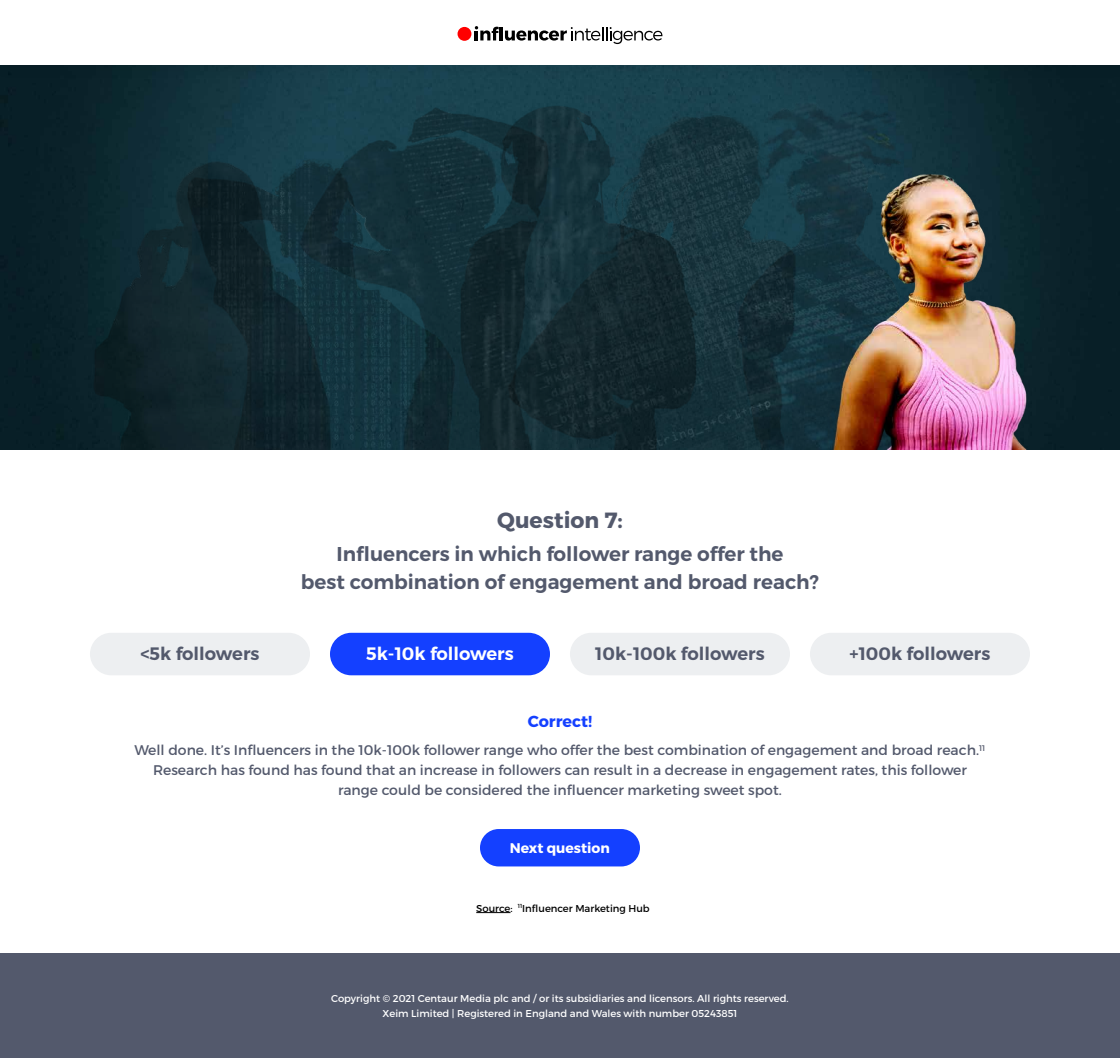
<style>
.page{position:relative;width:1120px;height:1058px;background:#fff}
.page>*{position:absolute;margin:0;border:0;box-sizing:border-box;transform-origin:0 0}
.t1{font:700 22px "Montserrat";color:#53596c}
.t2{font:600 20px/28px "Montserrat";color:#53596c;text-align:center}
.t3{font:600 18px "Montserrat";color:#53596c}
.t4{font:600 18px "Montserrat";color:#fff}
.t5{font:700 16px "Montserrat";color:#1440ff}
.t6{font:14px/20px "Montserrat";color:#53596c;text-align:center}
.t7{font:700 14px "Montserrat";color:#fff}
.t8{font:10px/15px "Montserrat";color:#fff;text-align:center}
.t9{font:10px "Montserrat";color:#000}
</style>
<div class="page">
<img style="left:0;top:86px;width:1120px;height:364px">
<img style="left:0;top:65px;width:1120px;height:21px">
<div style="left:0;top:954px;width:1120px;height:104px;background:#53596c"></div>
<img style="left:90px;top:95px;width:940px;height:355px">
<div style="left:458px;top:27px;width:13px;height:14px;background:#f00;border-radius:50%"></div>
<svg style="left:475px;top:26px;width:188px;height:18px"></svg>
<div style="left:90px;top:633px;width:220px;height:42px;background:#edeff1;border-radius:21px"></div>
<div style="left:330px;top:633px;width:220px;height:42px;background:#1440ff;border-radius:21px"></div>
<div style="left:570px;top:633px;width:220px;height:42px;background:#edeff1;border-radius:21px"></div>
<div style="left:810px;top:633px;width:220px;height:42px;background:#edeff1;border-radius:21px"></div>
<div style="left:480px;top:829px;width:160px;height:37px;background:#1440ff;border-radius:19px"></div>
<hr style="left:476px;top:912px;width:35px;height:1px;background:#000">
<h1 class="t1" style="left:497px;top:506px;width:127px">Question 7:</h1>
<h2 class="t2" style="left:301px;top:540px;width:520px">Influencers in which follower range offer the<br>best combination of engagement and broad reach?</h2>
<p class="t3" style="left:141px;top:642px;width:120px">&lt;5k followers</p>
<p class="t4" style="left:366px;top:642px;width:149px">5k-10k followers</p>
<p class="t3" style="left:595px;top:642px;width:171px">10k-100k followers</p>
<p class="t3" style="left:850px;top:642px;width:142px">+100k followers</p>
<p class="t5" style="left:528px;top:712px;width:66px">Correct!</p>
<p class="t6" style="left:135px;top:740px;width:852px">Well done. It’s Influencers in the 10k-100k follower range who offer the best combination of engagement and broad reach.<sup>11<br></sup>Research has found has found that an increase in followers can result in a decrease in engagement rates, this follower range could be considered the influencer marketing sweet spot.</p>
<p class="t7" style="left:510px;top:839px;width:102px">Next question</p>
<p class="t9" style="left:476px;top:902px;width:175px">Source: <sup>11</sup>Influencer Marketing Hub</p>
<p class="t8" style="left:331px;top:991px;width:459px">Copyright © 2021 Centaur Media plc and / or its subsidiaries and licensors. All rights reserved.<br>Xeim Limited | Registered in England and Wales with number 05243851</p>
</div>
